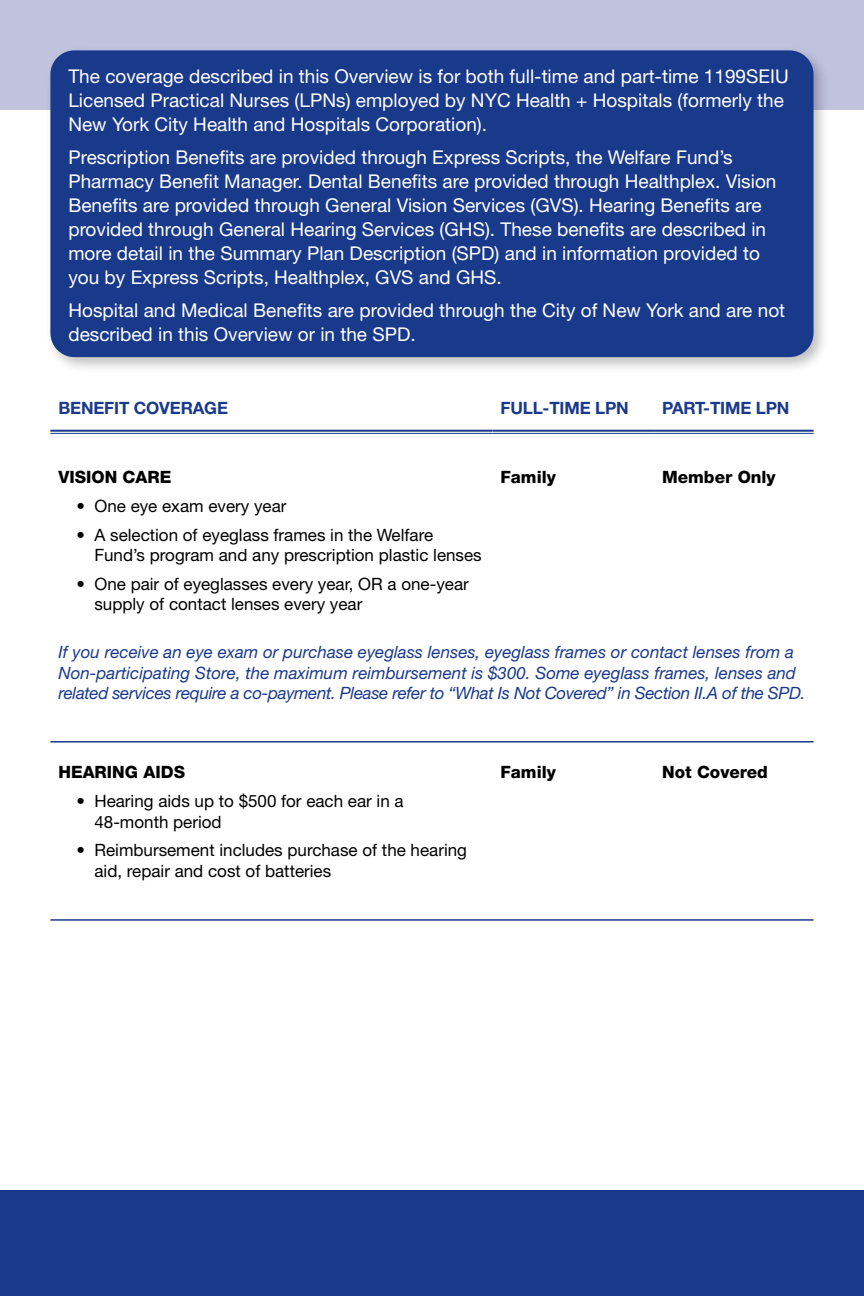
<style>
.page{position:relative;width:864px;height:1296px;background:#fff}
.page>*{position:absolute;margin:0;border:0;box-sizing:border-box;transform-origin:0 0}
.t1{font:19px/24px "Helvetica Neue";color:#fff}
.t2{font:17px/20.4px "Helvetica Neue";color:#000}
.t3{font:italic 17px/20.4px "Helvetica Neue";color:#19398a}
.t4{font:800 17px "Helvetica Neue";color:#000}
.t5{font:700 17px "Helvetica Neue";letter-spacing:-.01em;color:#19398a}
</style>
<div class="page">
<div style="left:0;top:0;width:864px;height:109px;background:#c1c2de"></div>
<div style="left:0;top:1191px;width:864px;height:105px;background:#19398a"></div>
<div style="left:45px;top:45px;width:785px;height:329px;background:#000;opacity:.25"></div>
<div style="left:50px;top:50px;width:764px;height:307px;background:#19398a;border-radius:24px"></div>
<hr style="left:50px;top:430px;width:442px;height:2px;background:#19398a">
<hr style="left:50px;top:433px;width:442px;height:1px;background:#19398a">
<hr style="left:492px;top:430px;width:162px;height:2px;background:#19398a">
<hr style="left:492px;top:433px;width:162px;height:1px;background:#19398a">
<hr style="left:654px;top:430px;width:160px;height:2px;background:#19398a">
<hr style="left:654px;top:433px;width:160px;height:1px;background:#19398a">
<hr style="left:50px;top:741px;width:764px;height:2px;background:#19398a">
<hr style="left:50px;top:919px;width:764px;height:2px;background:#19398a">
<p class="t1" style="left:68px;top:64px;width:722px">The coverage described in this Overview is for both full-time and part-time 1199SEIU<br>Licensed Practical Nurses (LPNs) employed by NYC Health + Hospitals (formerly the<br>New York City Health and Hospitals Corporation).</p>
<p class="t1" style="left:68px;top:145px;width:710px">Prescription Benefits are provided through Express Scripts, the Welfare Fund’s Pharmacy Benefit Manager. Dental Benefits are provided through Healthplex. Vision Benefits are provided through General Vision Services (GVS). Hearing Benefits are provided through General Hearing Services (GHS). These benefits are described in more detail in the Summary Plan Description (SPD) and in information provided to you by Express Scripts, Healthplex, GVS and GHS.</p>
<p class="t1" style="left:68px;top:298px;width:718px">Hospital and Medical Benefits are provided through the City of New York and are not described in this Overview or in the SPD.</p>
<p class="t5" style="left:58px;top:397px;width:171px">BENEFIT COVERAGE</p>
<p class="t5" style="left:500px;top:397px;width:130px">FULL-TIME LPN</p>
<p class="t5" style="left:662px;top:397px;width:129px">PART-TIME LPN</p>
<p class="t4" style="left:58px;top:467px;width:115px">VISION CARE</p>
<p class="t4" style="left:501px;top:467px;width:57px">Family</p>
<p class="t4" style="left:662px;top:467px;width:115px">Member Only</p>
<p class="t2" style="left:76px;top:496px;width:212px">• One eye exam every year</p>
<p class="t2" style="left:94px;top:524px;width:389px;text-indent:-18px">• A selection of eyeglass frames in the Welfare<br>Fund’s program and any prescription plastic lenses</p>
<p class="t2" style="left:94px;top:573px;width:376px;text-indent:-18px">• One pair of eyeglasses every year, OR a one-year supply of contact lenses every year</p>
<p class="t3" style="left:58px;top:642px;width:749px">If you receive an eye exam or purchase eyeglass lenses, eyeglass frames or contact lenses from a<br>Non-participating Store, the maximum reimbursement is $300. Some eyeglass frames, lenses and related services require a co-payment. Please refer to “What Is Not Covered” in Section II.A of the SPD.</p>
<p class="t4" style="left:58px;top:762px;width:128px">HEARING AIDS</p>
<p class="t4" style="left:501px;top:762px;width:57px">Family</p>
<p class="t4" style="left:662px;top:762px;width:107px">Not Covered</p>
<p class="t2" style="left:94px;top:791px;width:311px;text-indent:-18px">• Hearing aids up to $500 for each ear in a<br>48-month period</p>
<p class="t2" style="left:94px;top:840px;width:374px;text-indent:-18px">• Reimbursement includes purchase of the hearing aid, repair and cost of batteries</p>
</div>
